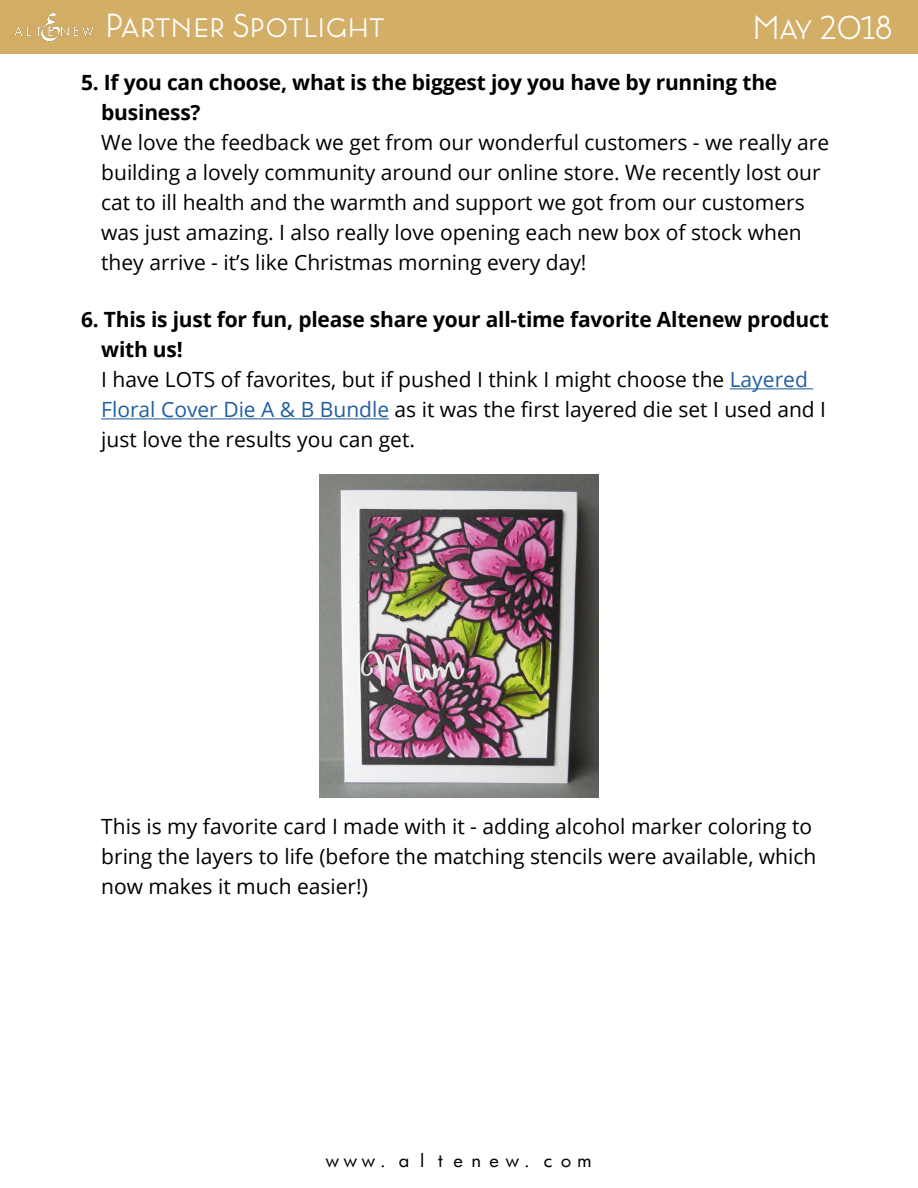
<style>
.page{position:relative;width:918px;height:1188px;background:#fff}
.page>*{position:absolute;margin:0;border:0;box-sizing:border-box;transform-origin:0 0}
.t1{font:300 33px "Lumier";color:#fff}
.t2{font:21px/30px "Open Sans";color:#000}
.t3{font:700 21px/30px "Open Sans";letter-spacing:-.01em;color:#000}
.t4{font:18px "Futurist Fixed Width";color:#000}
.s1{font-weight:700}
.s2{color:#215e9e}
</style>
<div class="page">
<div style="left:0;top:0;width:918px;height:54px;background:#d2ae67"></div>
<img style="left:14px;top:13px;width:80px;height:29px">
<hr style="left:730px;top:388px;width:83px;height:1px;background:#215e9e">
<hr style="left:101px;top:418px;width:288px;height:1px;background:#215e9e">
<img style="left:319px;top:474px;width:280px;height:324px">
<h1 class="t1" style="left:105px;top:7px;width:281px">Partner Spotlight</h1>
<p class="t3" style="left:101px;top:67px;width:678px;text-indent:-20px">5. If you can choose, what is the biggest joy you have by running the business?</p>
<p class="t2" style="left:101px;top:127px;width:730px">We love the feedback we get from our wonderful customers - we really are building a lovely community around our online store. We recently lost our cat to ill health and the warmth and support we got from our customers was just amazing. I also really love opening each new box of stock when they arrive - it’s like Christmas morning every day!</p>
<p class="t2" style="left:101px;top:304px;width:729px;text-indent:-20px"><span class="s1">6. This is just for fun, please share your all-time favorite Altenew product with us!<br></span>I have LOTS of favorites, but if pushed I think I might choose the <span class="s2">Layered Floral Cover Die A &amp; B Bundle</span> as it was the first layered die set I used and I just love the results you can get.</p>
<h1 class="t1" style="left:752px;top:9px;width:142px">May 2018</h1>
<p class="t2" style="left:101px;top:811px;width:717px">This is my favorite card I made with it - adding alcohol marker coloring to bring the layers to life (before the matching stencils were available, which now makes it much easier!)</p>
<p class="t4" style="left:323px;top:1149px;width:271px">www.altenew.com</p>
</div>
